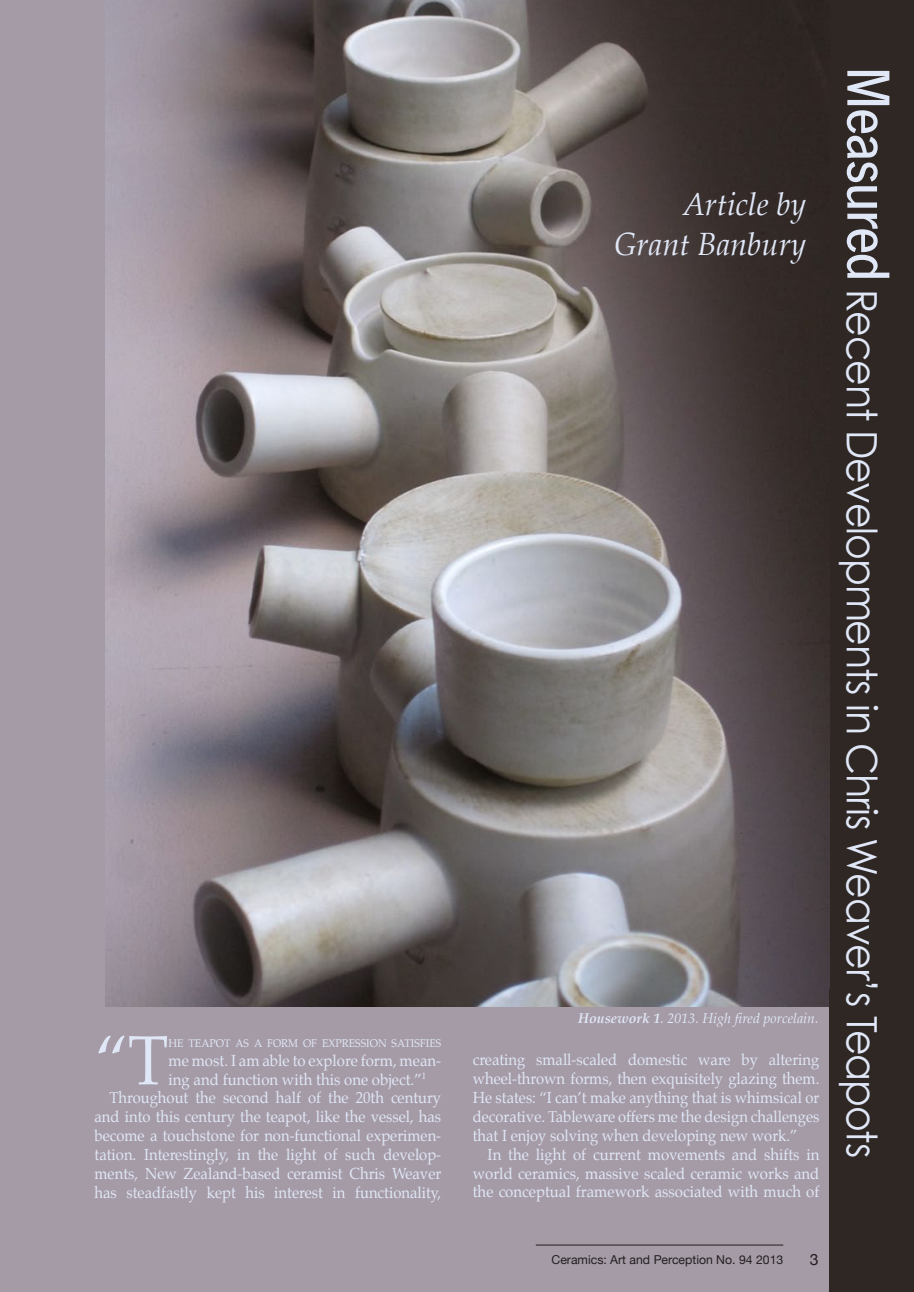
<style>
.page{position:relative;width:914px;height:1292px;background:#a59ba6}
.page>*{position:absolute;margin:0;border:0;box-sizing:border-box;transform-origin:0 0}
.body_copy{font:70px "Palatino";color:#e0e7f7;scale:.95 1}
.t1{font:500 63px "News Got T";letter-spacing:-.02em;color:#e0e7f7;scale:.95 1}
.t2{font:42px "Century Gothic";letter-spacing:-.03em;color:#e0e7f7;scale:.94 1}
.Author_Name{font:italic 31.5px "Palatino";color:#e0e7f7}
.body_copy-2{font:15.75px/18.9px "Palatino";color:#e0e7f7;text-align:justify;scale:.94 1}
.body_copy-3{font:15.75px/18.9px "Palatino";color:#e0e7f7;scale:.95 1}
.t3{font:15.75px "Helvetica Neue";color:#231f20}
.t4{font:italic 14px "Palatino";color:#e0e7f7}
.t5{font:12.25px "Helvetica Neue";color:#231f20}
.body_copy-4{font:11.03px "Palatino";color:#e0e7f7;scale:.95 1}
.s1{font-weight:700}
</style>
<div class="page">
<div style="left:105px;top:0;width:809px;height:1006px;background:#2f2724"></div>
<img style="left:105px;top:0;width:725px;height:1006px">
<hr style="left:536px;top:1244px;width:247px;height:1px;background:#231f20">
<div style="left:830px;top:989px;width:84px;height:303px;background:#2f2724"></div>
<p class="body_copy" style="left:94px;top:1002px;width:79px">“T</p>
<p class="body_copy-4" style="left:168px;top:1033px;width:288px">HE TEAPOT AS A FORM OF EXPRESSION SATISFIES</p>
<p class="body_copy-3" style="left:168px;top:1050px;width:288px">me most. I am able to explore form, mean&shy;ing and function with this one object.”<sup>1</sup></p>
<p class="body_copy-2" style="left:94px;top:1088px;width:370px;text-indent:15px">Throughout the second half of the 20th century and into this century the teapot, like the vessel, has become a touchstone for non-functional experimen&shy;tation. Interestingly, in the light of such develop&shy;ments, New Zealand-based ceramist Chris Weaver has steadfastly kept his interest in functionality,</p>
<p class="Author_Name" style="left:682px;top:179px;width:125px">Article by</p>
<p class="Author_Name" style="left:614px;top:219px;width:193px">Grant Banbury</p>
<p class="t4" style="left:578px;top:1007px;width:242px"><span class="s1">Housework 1</span>. 2013. High fired porcelain.</p>
<p class="body_copy-2" style="left:472px;top:1050px;width:370px">creating small-scaled domestic ware by altering wheel-thrown forms, then exquisitely glazing them.<br>He states: “I can’t make anything that is whimsical or decorative. Tableware offers me the design challenges that I enjoy solving when developing new work.”</p>
<p class="body_copy-3" style="left:472px;top:1144px;width:366px;text-align:justify;text-indent:15px">In the light of current movements and shifts in world ceramics, massive scaled ceramic works and the conceptual framework associated with much of</p>
<p class="t1" style="left:903px;top:66px;width:228px;rotate:90deg">Measured</p>
<p class="t2" style="left:887px;top:288px;width:926px;rotate:90deg">Recent Developments in Chris Weaver’s Teapots</p>
<p class="t5" style="left:551px;top:1249px;width:233px">Ceramics: Art and Perception No. 94 2013</p>
<p class="t3" style="left:809px;top:1245px;width:10px">3</p>
</div>
